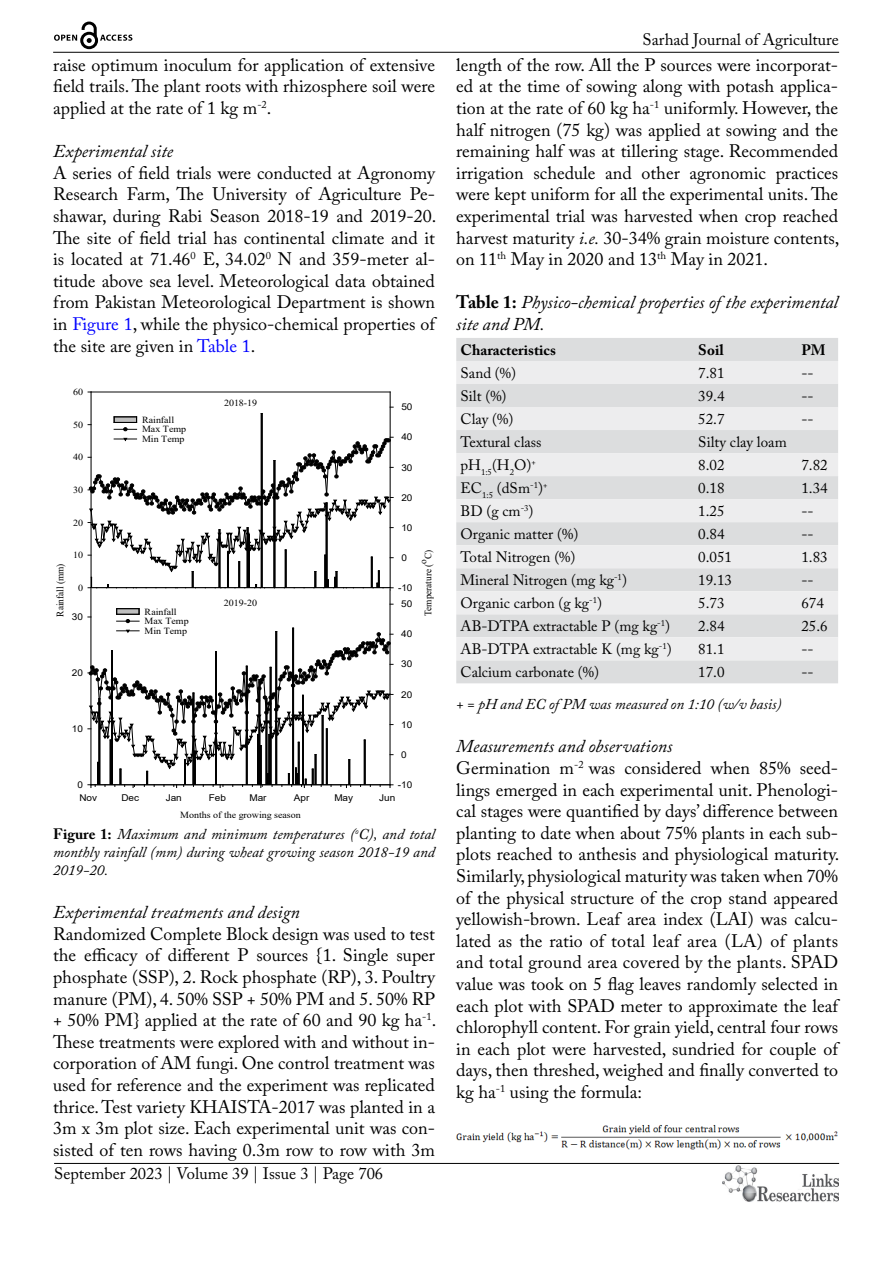
<style>
.page{position:relative;width:893px;height:1263px;background:#fff}
.page>*{position:absolute;margin:0;border:0;box-sizing:border-box;transform-origin:0 0}
.t1{font:18px/21.6px "Adobe Caslon Pro";color:#000;text-align:justify}
.t2{font:italic 18px/21.6px "Adobe Caslon Pro";color:#000}
.t3{font:16.5px "Adobe Caslon Pro";color:#000}
.t4{font:15px "Adobe Caslon Pro";color:#000}
.t5{font:italic 15px/18px "Adobe Caslon Pro";color:#000;text-align:justify}
.t6{font:700 15px "Adobe Caslon Pro";color:#000}
.t7{font:10.05px "Times New Roman";letter-spacing:-.005em;color:#000;scale:.93 1}
.t8{font:9.3px/9.8px "Times New Roman";letter-spacing:-.005em;color:#000;scale:1.07 1}
.t9{font:9.3px "Arial";color:#000;scale:1.07 1}
.s1{color:#00f}
.s2{font-weight:700;font-style:normal}
.s3{font-style:italic}
</style>
<div class="page">
<hr style="left:53px;top:52px;width:786px;height:1px;background:#000">
<hr style="left:54px;top:1163px;width:785px;height:1px;background:#000">
<img style="left:722px;top:1166px;width:117px;height:36px">
<svg style="left:54px;top:22px;width:78px;height:27px"></svg>
<hr style="left:91px;top:392px;width:299px;height:1px;background:#000">
<hr style="left:91px;top:392px;width:1px;height:196px;background:#000">
<hr style="left:262px;top:413px;width:1px;height:174px;background:#000">
<hr style="left:261px;top:414px;width:1px;height:173px;background:#000">
<hr style="left:390px;top:392px;width:1px;height:196px;background:#000">
<hr style="left:91px;top:589px;width:1px;height:196px;background:#000">
<hr style="left:390px;top:589px;width:1px;height:196px;background:#000">
<svg style="left:114px;top:417px;width:23px;height:14px"></svg>
<svg style="left:88px;top:437px;width:305px;height:153px"></svg>
<svg style="left:88px;top:604px;width:305px;height:183px"></svg>
<div style="left:456px;top:338px;width:382px;height:345px;background:#dcddde"></div>
<svg style="left:456px;top:361px;width:382px;height:299px;background:#e5e5e6"></svg>
<img style="left:456px;top:1125px;width:382px;height:24px">
<p class="t1" style="left:53px;top:54px;width:383px">raise optimum inoculum for application of extensive field trails. The plant roots with rhizosphere soil were applied at the rate of 1 kg m<sup>-2</sup>.</p>
<p class="t2" style="left:53px;top:140px;width:121px">Experimental site</p>
<p class="t1" style="left:53px;top:162px;width:385px">A series of field trials were conducted at Agronomy Research Farm, The University of Agriculture Pe&shy;shawar, during Rabi Season 2018-19 and 2019-20.<br>The site of field trial has continental climate and it is located at 71.46<sup>0</sup> E, 34.02<sup>0</sup> N and 359-meter al&shy;titude above sea level. Meteorological data obtained from Pakistan Meteorological Department is shown in <span class="s1">Figure 1</span>, while the physico-chemical properties of the site are given in <span class="s1">Table 1</span>.</p>
<p class="t8" style="left:73px;top:387px;width:11px">60</p>
<p class="t8" style="left:73px;top:419px;width:11px">50</p>
<p class="t8" style="left:73px;top:452px;width:11px">40</p>
<p class="t8" style="left:73px;top:485px;width:11px">30</p>
<p class="t8" style="left:73px;top:517px;width:11px">20</p>
<p class="t8" style="left:73px;top:550px;width:11px">10</p>
<p class="t7" style="left:53px;top:617px;width:59px;rotate:-90deg">Rainfall (mm)</p>
<p class="t8" style="left:78px;top:582px;width:6px">0</p>
<p class="t9" style="left:72px;top:610px;width:12px">30</p>
<p class="t9" style="left:72px;top:666px;width:12px">20</p>
<p class="t9" style="left:72px;top:722px;width:12px">10</p>
<p class="t9" style="left:77px;top:778px;width:7px">0</p>
<p class="t8" style="left:142px;top:414px;width:43px">Rainfall<br>Max Temp<br>Min Temp</p>
<p class="t8" style="left:224px;top:397px;width:32px">2018-19</p>
<p class="t8" style="left:145px;top:606px;width:43px">Rainfall<br>Max Temp<br>Min Temp</p>
<p class="t8" style="left:224px;top:597px;width:32px">2019-20</p>
<p class="t9" style="left:401px;top:401px;width:12px">50</p>
<p class="t9" style="left:401px;top:431px;width:12px">40</p>
<p class="t9" style="left:401px;top:461px;width:12px">30</p>
<p class="t9" style="left:401px;top:491px;width:12px">20</p>
<p class="t9" style="left:401px;top:521px;width:12px">10</p>
<p class="t9" style="left:401px;top:551px;width:7px">0</p>
<p class="t9" style="left:398px;top:581px;width:15px">-10</p>
<p class="t9" style="left:401px;top:598px;width:12px">50</p>
<p class="t9" style="left:401px;top:628px;width:12px">40</p>
<p class="t9" style="left:401px;top:658px;width:12px">30</p>
<p class="t9" style="left:401px;top:688px;width:12px">20</p>
<p class="t9" style="left:401px;top:718px;width:12px">10</p>
<p class="t9" style="left:401px;top:748px;width:7px">0</p>
<p class="t9" style="left:398px;top:778px;width:15px">-10</p>
<p class="t9" style="left:79px;top:791px;width:18px">Nov</p>
<p class="t9" style="left:121px;top:791px;width:18px">Dec</p>
<p class="t9" style="left:166px;top:791px;width:17px">Jan</p>
<p class="t9" style="left:209px;top:791px;width:18px">Feb</p>
<p class="t9" style="left:249px;top:791px;width:18px">Mar</p>
<p class="t9" style="left:294px;top:791px;width:16px">Apr</p>
<p class="t9" style="left:334px;top:791px;width:19px">May</p>
<p class="t9" style="left:379px;top:791px;width:17px">Jun</p>
<p class="t8" style="left:180px;top:810px;width:114px">Months of the growing season</p>
<p class="t7" style="left:421px;top:559px;width:12px;rotate:-90deg">C)</p>
<p class="t7" style="left:416px;top:564px;width:7px;rotate:-90deg">o</p>
<p class="t7" style="left:421px;top:616px;width:58px;rotate:-90deg">Temperature (</p>
<p class="t5" style="left:53px;top:825px;width:383px"><span class="s2">Figure 1:</span> Maximum and minimum temperatures (<sup>o</sup>C), and total monthly rainfall (mm) during wheat growing season 2018-19 and 2019-20.</p>
<p class="t2" style="left:53px;top:901px;width:248px">Experimental treatments and design</p>
<p class="t1" style="left:53px;top:923px;width:385px">Randomized Complete Block design was used to test the efficacy of different P sources {1. Single super phosphate (SSP), 2. Rock phosphate (RP), 3. Poultry manure (PM), 4. 50% SSP + 50% PM and 5. 50% RP + 50% PM} applied at the rate of 60 and 90 kg ha<sup>-1</sup>.<br>These treatments were explored with and without in&shy;corporation of AM fungi. One control treatment was used for reference and the experiment was replicated thrice. Test variety KHAISTA-2017 was planted in a 3m x 3m plot size. Each experimental unit was con&shy;sisted of ten rows having 0.3m row to row with 3m</p>
<p class="t3" style="left:54px;top:1164px;width:331px">September 2023 | Volume 39 | Issue 3 | Page 706</p>
<p class="t3" style="left:643px;top:30px;width:198px">Sarhad Journal of Agriculture</p>
<p class="t1" style="left:456px;top:54px;width:385px">length of the row. All the P sources were incorporat&shy;ed at the time of sowing along with potash applica&shy;tion at the rate of 60 kg ha<sup>-1</sup> uniformly. However, the half nitrogen (75 kg) was applied at sowing and the remaining half was at tillering stage. Recommended irrigation schedule and other agronomic practices were kept uniform for all the experimental units. The experimental trial was harvested when crop reached harvest maturity <span class="s3">i.e.</span> 30-34% grain moisture contents, on 11<sup>th</sup> May in 2020 and 13<sup>th</sup> May in 2021.</p>
<p class="t2" style="left:456px;top:291px;width:383px"><span class="s2">Table 1:</span> Physico-chemical properties of the experimental site and PM.</p>
<p class="t6" style="left:460px;top:341px;width:97px">Characteristics</p>
<p class="t6" style="left:698px;top:341px;width:27px">Soil</p>
<p class="t6" style="left:801px;top:341px;width:26px">PM</p>
<p class="t4" style="left:460px;top:364px;width:57px">Sand (%)</p>
<p class="t4" style="left:698px;top:364px;width:28px">7.81</p>
<p class="t4" style="left:801px;top:364px;width:14px">--</p>
<p class="t4" style="left:460px;top:387px;width:48px">Silt (%)</p>
<p class="t4" style="left:698px;top:387px;width:28px">39.4</p>
<p class="t4" style="left:801px;top:387px;width:14px">--</p>
<p class="t4" style="left:460px;top:410px;width:54px">Clay (%)</p>
<p class="t4" style="left:698px;top:410px;width:28px">52.7</p>
<p class="t4" style="left:801px;top:410px;width:14px">--</p>
<p class="t4" style="left:460px;top:433px;width:83px">Textural class</p>
<p class="t4" style="left:698px;top:433px;width:90px">Silty clay loam</p>
<p class="t4" style="left:460px;top:456px;width:77px">pH<sub>1:5</sub>(H<sub>2</sub>O)<sup>+</sup></p>
<p class="t4" style="left:698px;top:456px;width:28px">8.02</p>
<p class="t4" style="left:801px;top:456px;width:28px">7.82</p>
<p class="t4" style="left:460px;top:479px;width:88px">EC<sub>1:5</sub> (dSm<sup>-1</sup>)<sup>+</sup></p>
<p class="t4" style="left:698px;top:479px;width:28px">0.18</p>
<p class="t4" style="left:801px;top:479px;width:28px">1.34</p>
<p class="t4" style="left:460px;top:502px;width:75px">BD (g cm<sup>-3</sup>)</p>
<p class="t4" style="left:698px;top:502px;width:28px">1.25</p>
<p class="t4" style="left:801px;top:502px;width:14px">--</p>
<p class="t4" style="left:460px;top:525px;width:119px">Organic matter (%)</p>
<p class="t4" style="left:698px;top:525px;width:28px">0.84</p>
<p class="t4" style="left:801px;top:525px;width:14px">--</p>
<p class="t4" style="left:460px;top:548px;width:116px">Total Nitrogen (%)</p>
<p class="t4" style="left:698px;top:548px;width:35px">0.051</p>
<p class="t4" style="left:801px;top:548px;width:28px">1.83</p>
<p class="t4" style="left:460px;top:571px;width:168px">Mineral Nitrogen (mg kg<sup>-1</sup>)</p>
<p class="t4" style="left:698px;top:571px;width:35px">19.13</p>
<p class="t4" style="left:801px;top:571px;width:14px">--</p>
<p class="t4" style="left:460px;top:594px;width:143px">Organic carbon (g kg<sup>-1</sup>)</p>
<p class="t4" style="left:698px;top:594px;width:28px">5.73</p>
<p class="t4" style="left:801px;top:594px;width:24px">674</p>
<p class="t4" style="left:460px;top:617px;width:211px">AB-DTPA extractable P (mg kg<sup>-1</sup>)</p>
<p class="t4" style="left:698px;top:617px;width:28px">2.84</p>
<p class="t4" style="left:801px;top:617px;width:28px">25.6</p>
<p class="t4" style="left:460px;top:640px;width:213px">AB-DTPA extractable K (mg kg<sup>-1</sup>)</p>
<p class="t4" style="left:698px;top:640px;width:28px">81.1</p>
<p class="t4" style="left:801px;top:640px;width:14px">--</p>
<p class="t4" style="left:460px;top:663px;width:140px">Calcium carbonate (%)</p>
<p class="t4" style="left:698px;top:663px;width:28px">17.0</p>
<p class="t4" style="left:801px;top:663px;width:14px">--</p>
<p class="t5" style="left:456px;top:695px;width:327px">+ = pH and EC of PM was measured on 1:10 (w/v basis)</p>
<p class="t1" style="left:456px;top:735px;width:385px;text-align:left"><span class="s3">Measurements and observations<br></span>Germination m<sup>-2</sup> was considered when 85% seed&shy;lings emerged in each experimental unit. Phenologi&shy;cal stages were quantified by days’ difference between planting to date when about 75% plants in each sub&shy;plots reached to anthesis and physiological maturity.<br>Similarly, physiological maturity was taken when 70% of the physical structure of the crop stand appeared yellowish-brown. Leaf area index (LAI) was calcu&shy;lated as the ratio of total leaf area (LA) of plants and total ground area covered by the plants. SPAD value was took on 5 flag leaves randomly selected in each plot with SPAD meter to approximate the leaf chlorophyll content. For grain yield, central four rows in each plot were harvested, sundried for couple of days, then threshed, weighed and finally converted to kg ha<sup>-1</sup> using the formula:</p>
</div>
